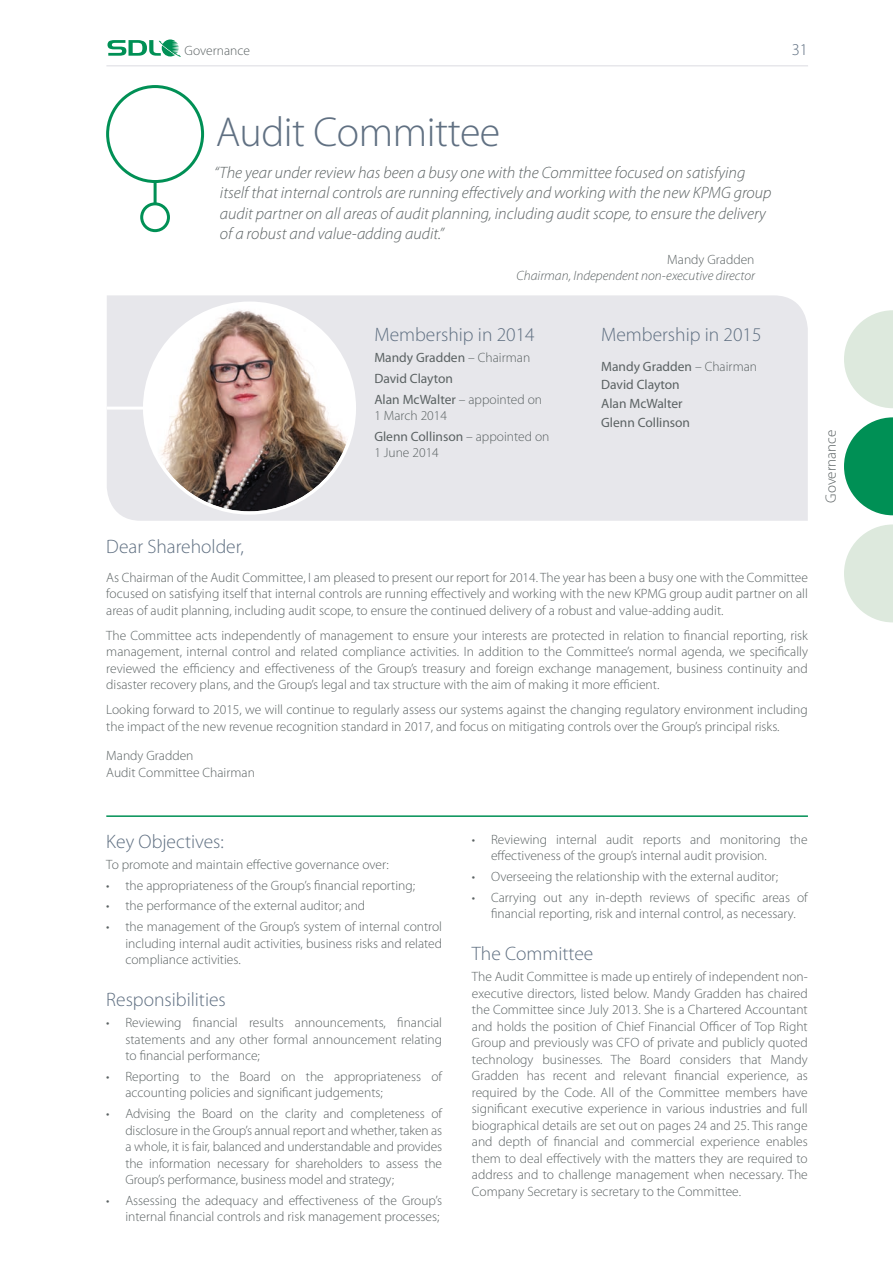
<style>
.page{position:relative;width:893px;height:1263px;background:#fff}
.page>*{position:absolute;margin:0;border:0;box-sizing:border-box;transform-origin:0 0}
.t1{font:300 42px "Myriad Pro";letter-spacing:-.01em;color:#607082}
.t2{font:300 19.5px "Myriad Pro";color:#607082}
.t3{font:italic 300 16.5px/20.2px "Myriad Pro";color:#5b6263}
.t4{font:300 16.5px "Myriad Pro";color:#607082}
.t5{font:300 15px "Myriad Pro";color:#5b6263}
.t6{font:300 13.5px/16.5px "Myriad Pro";color:#5b6263;text-align:justify}
.t7{font:13.5px/18.6px "Myriad Pro";color:#5b6263}
.t8{font:italic 300 13.5px "Myriad Pro";color:#5b6263}
.s1{font-weight:300}
.s2{font-weight:400}
</style>
<div class="page">
<hr style="left:106px;top:65px;width:702px;height:2px;background:#e7e7eb">
<svg style="left:107px;top:39px;width:74px;height:18px"></svg>
<svg style="left:844px;top:310px;width:49px;height:98px"></svg>
<svg style="left:844px;top:417px;width:49px;height:98px"></svg>
<svg style="left:844px;top:524px;width:49px;height:98px"></svg>
<div style="left:107px;top:295px;width:701px;height:226px;background:#e7e7eb"></div>
<hr style="left:154px;top:138px;width:3px;height:81px;background:#009055">
<div style="left:108px;top:87px;width:95px;height:94px;background:#fff;border-radius:50%"></div>
<div style="left:106px;top:85px;width:98px;height:98px;border:3px solid #009055;border-radius:50%"></div>
<div style="left:142px;top:204px;width:26px;height:27px;background:#fff;border-radius:50%"></div>
<div style="left:140px;top:202px;width:30px;height:30px;border:3px solid #009055;border-radius:50%"></div>
<img style="left:146px;top:305px;width:207px;height:206px;border-radius:103px">
<hr style="left:107px;top:407px;width:37px;height:3px;background:#fff">
<hr style="left:106px;top:815px;width:702px;height:2px;background:#009055">
<p class="t6" style="left:185px;top:42px;width:67px">Governance</p>
<p class="t4" style="left:792px;top:40px;width:18px">31</p>
<h1 class="t1" style="left:216px;top:109px;width:286px">Audit Committee</h1>
<p class="t3" style="left:220px;top:163px;width:553px;text-indent:-5px">“The year under review has been a busy one with the Committee focused on satisfying itself that internal controls are running effectively and working with the new KPMG group audit partner on all areas of audit planning, including audit scope, to ensure the delivery of a robust and value-adding audit.”</p>
<p class="t6" style="left:667px;top:251px;width:89px">Mandy Gradden</p>
<p class="t8" style="left:517px;top:268px;width:240px">Chairman, Independent non-executive director</p>
<h2 class="t2" style="left:374px;top:324px;width:162px">Membership in 2014</h2>
<p class="t7" style="left:374px;top:348px;width:169px;line-height:20.7px">Mandy Gradden <span class="s1">– Chairman<br></span>David Clayton<br>Alan McWalter <span class="s1">– appointed on</span></p>
<p class="t6" style="left:374px;top:405px;width:177px;line-height:20.7px">1 March 2014<br><span class="s2">Glenn Collinson</span> – appointed on</p>
<p class="t6" style="left:374px;top:445px;width:66px">1 June 2014</p>
<h2 class="t2" style="left:601px;top:324px;width:162px">Membership in 2015</h2>
<p class="t7" style="left:601px;top:357px;width:157px">Mandy Gradden <span class="s1">– Chairman<br></span>David Clayton<br>Alan McWalter<br>Glenn Collinson</p>
<h2 class="t2" style="left:106px;top:535px;width:139px">Dear Shareholder,</h2>
<p class="t6" style="left:106px;top:569px;width:703px">As Chairman of the Audit Committee, I am pleased to present our report for 2014. The year has been a busy one with the Committee focused on satisfying itself that internal controls are running effectively and working with the new KPMG group audit partner on all areas of audit planning, including audit scope, to ensure the continued delivery of a robust and value-adding audit.</p>
<p class="t6" style="left:106px;top:627px;width:703px">The Committee acts independently of management to ensure your interests are protected in relation to financial reporting, risk management, internal control and related compliance activities. In addition to the Committee’s normal agenda, we specifically reviewed the efficiency and effectiveness of the Group’s treasury and foreign exchange management, business continuity and disaster recovery plans, and the Group’s legal and tax structure with the aim of making it more efficient.</p>
<p class="t6" style="left:106px;top:702px;width:703px">Looking forward to 2015, we will continue to regularly assess our systems against the changing regulatory environment including the impact of the new revenue recognition standard in 2017, and focus on mitigating controls over the Group’s principal risks.</p>
<p class="t6" style="left:106px;top:747px;width:150px">Mandy Gradden<br>Audit Committee Chairman</p>
<p class="t5" style="left:822px;top:503px;width:74px;rotate:-90deg">Governance</p>
<h2 class="t2" style="left:106px;top:831px;width:119px">Key Objectives:</h2>
<p class="t6" style="left:106px;top:856px;width:284px">To promote and maintain effective governance over:</p>
<p class="t6" style="left:106px;top:877px;width:310px">• the appropriateness of the Group’s financial reporting;</p>
<p class="t6" style="left:106px;top:898px;width:260px">• the performance of the external auditor; and</p>
<p class="t6" style="left:125px;top:918px;width:318px;text-indent:-19px">• the management of the Group’s system of internal control including internal audit activities, business risks and related compliance activities.</p>
<h2 class="t2" style="left:106px;top:989px;width:121px">Responsibilities</h2>
<p class="t6" style="left:125px;top:1015px;width:318px;text-indent:-19px">• Reviewing financial results announcements, financial statements and any other formal announcement relating to financial performance;</p>
<p class="t6" style="left:125px;top:1068px;width:318px;text-indent:-19px">• Reporting to the Board on the appropriateness of accounting policies and significant judgements;</p>
<p class="t6" style="left:125px;top:1105px;width:318px;text-indent:-19px">• Advising the Board on the clarity and completeness of disclosure in the Group’s annual report and whether, taken as a whole, it is fair, balanced and understandable and provides the information necessary for shareholders to assess the Group’s performance, business model and strategy;</p>
<p class="t6" style="left:106px;top:1192px;width:337px;text-align:right">• Assessing the adequacy and effectiveness of the Group’s internal financial controls and risk management processes;</p>
<p class="t6" style="left:491px;top:831px;width:318px;text-indent:-19px">• Reviewing internal audit reports and monitoring the effectiveness of the group’s internal audit provision.</p>
<p class="t6" style="left:472px;top:868px;width:308px">• Overseeing the relationship with the external auditor;</p>
<p class="t6" style="left:472px;top:889px;width:337px;text-align:center">• Carrying out any in-depth reviews of specific areas of financial reporting, risk and internal control, as necessary.</p>
<h2 class="t2" style="left:472px;top:943px;width:123px">The Committee</h2>
<p class="t6" style="left:472px;top:969px;width:337px">The Audit Committee is made up entirely of independent non&shy;executive directors, listed below. Mandy Gradden has chaired the Committee since July 2013. She is a Chartered Accountant and holds the position of Chief Financial Officer of Top Right Group and previously was CFO of private and publicly quoted technology businesses. The Board considers that Mandy Gradden has recent and relevant financial experience, as required by the Code. All of the Committee members have significant executive experience in various industries and full biographical details are set out on pages 24 and 25. This range and depth of financial and commercial experience enables them to deal effectively with the matters they are required to address and to challenge management when necessary. The Company Secretary is secretary to the Committee.</p>
</div>
